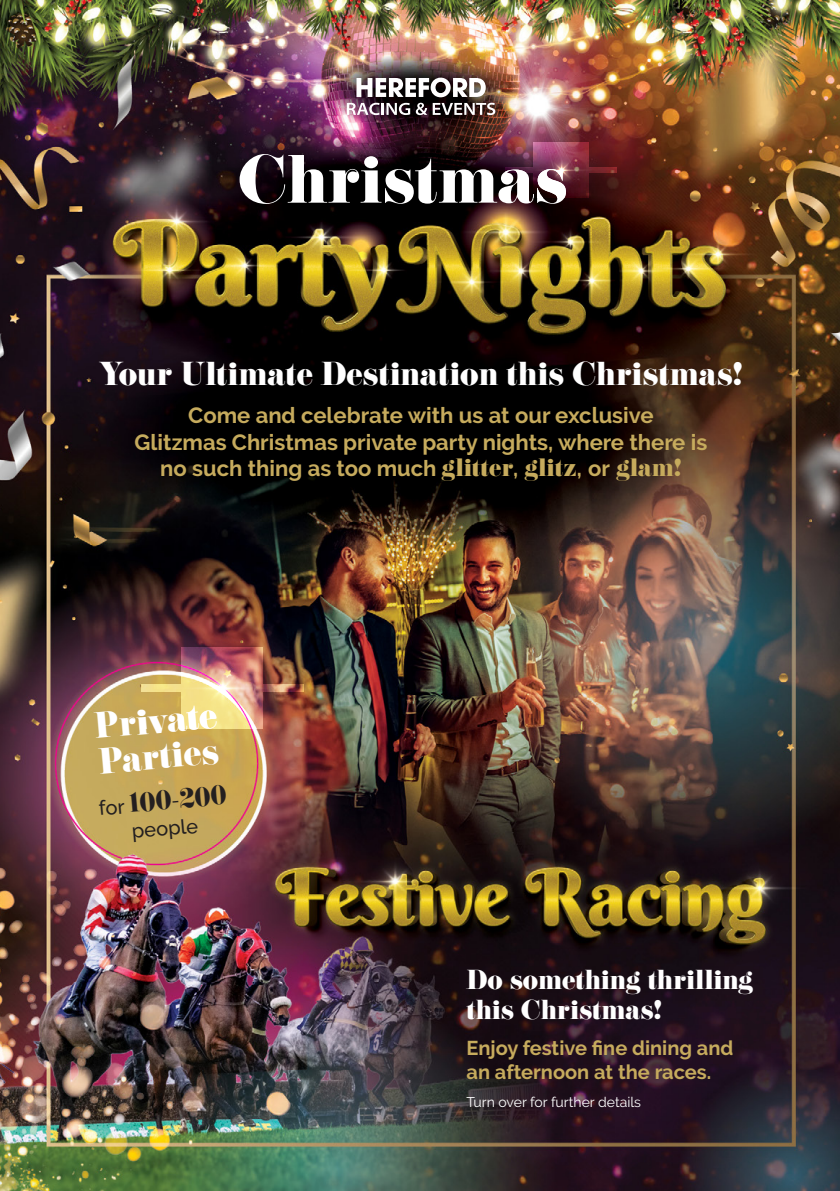
<style>
.page{position:relative;width:840px;height:1191px;background:#fff}
.page>*{position:absolute;margin:0;border:0;box-sizing:border-box;transform-origin:0 0}
.t1{font:59.6px "Eloquent JF Pro";color:#fff}
.t2{font:32px "Eloquent JF Pro";color:#fff}
.t3{font:29px "Eloquent JF Pro";color:#fff}
.t4{font:24px/30px "Eloquent JF Pro";color:#fff}
.t5{font:24px "Eloquent JF Pro";color:#231f20}
.t6{font:700 22px/26.4px "Raleway";color:#c6ab5d;text-align:center}
.t7{font:700 20px/24px "Raleway";color:#c6ab5d}
.t8{font:500 20px "Raleway";color:#231f20}
.t9{font:14px "Raleway";color:#fff}
.s1{font-family:"Eloquent JF Pro";font-weight:400}
.s2{font-family:"Raleway";font-weight:500;font-size:20px}
</style>
<div class="page">
<img style="left:0;top:0;width:839px;height:1191px">
<svg style="left:356px;top:78px;width:129px;height:19px"></svg>
<svg style="left:347px;top:103px;width:148px;height:12px"></svg>
<svg style="left:505px;top:147px;width:111px;height:45px"></svg>
<svg style="left:533px;top:142px;width:55px;height:55px"></svg>
<img style="left:141px;top:654px;width:162px;height:67px">
<img style="left:182px;top:647px;width:81px;height:81px;border-radius:40px">
<p class="t1" style="left:238px;top:147px;width:330px">Christmas</p>
<p class="t3" style="left:99px;top:358px;width:645px">Your Ultimate Destination this Christmas!</p>
<p class="t6" style="left:134px;top:402px;width:574px">Come and celebrate with us at our exclusive<br>Glitzmas Christmas private party nights, where there is no such thing as too much <span class="s1">glitter</span>, <span class="s1">glitz</span>, or <span class="s1">glam!</span></p>
<p class="t2" style="left:93px;top:709px;width:124px;rotate:-5deg">Private</p>
<p class="t2" style="left:97px;top:744px;width:122px;rotate:-5deg">Parties</p>
<p class="t5" style="left:97px;top:793px;width:130px;rotate:-5deg"><span class="s2">for</span> 100-200</p>
<p class="t8" style="left:131px;top:820px;width:68px;rotate:-5deg">people</p>
<p class="t4" style="left:466px;top:966px;width:288px">Do something thrilling this Christmas!</p>
<p class="t7" style="left:466px;top:1035px;width:268px">Enjoy festive fine dining and an afternoon at the races.</p>
<p class="t9" style="left:466px;top:1093px;width:176px">Turn over for further details</p>
</div>
